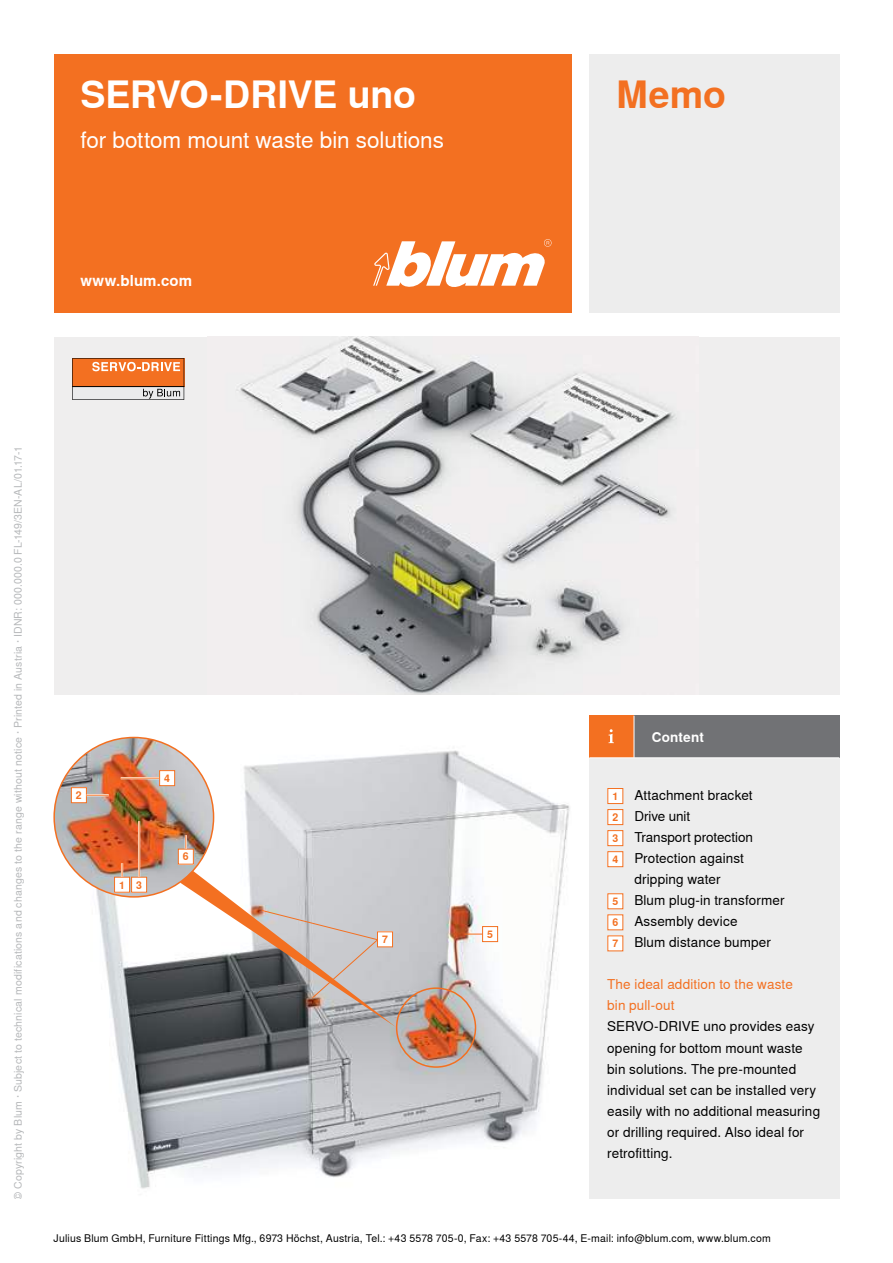
<style>
.page{position:relative;width:893px;height:1263px;background:#fff}
.page>*{position:absolute;margin:0;border:0;box-sizing:border-box;transform-origin:0 0}
.t1{font:700 37.5px "Nimbus Sans Global";letter-spacing:-.005em;color:#fff}
.t2{font:700 37.5px "Nimbus Sans Global";color:#f37021}
.t3{font:22.5px "Nimbus Sans Global";letter-spacing:-.005em;color:#fff}
.t4{font:700 15px "Nimbus Sans Global";letter-spacing:.01em;color:#fff}
.t5{font:13.5px/21px "Nimbus Sans Global";letter-spacing:.01em;color:#000}
.t6{font:13.5px/21px "Nimbus Sans Global";letter-spacing:.01em;color:#f37021}
.t7{font:700 13.5px "Nimbus Sans Global";letter-spacing:.01em;color:#fff}
.t8{font:10.5px "Nimbus Sans Global";letter-spacing:.02em;color:#b6b8ba}
.t9{font:10.5px "Nimbus Sans Global";letter-spacing:.02em;color:#000}
.t10{font:700 10.5px/21px "Nimbus Sans Global";color:#f37021;text-align:justify}
</style>
<div class="page">
<div style="left:589px;top:758px;width:250px;height:442px;background:#ebebec"></div>
<div style="left:54px;top:337px;width:785px;height:358px;background:#efeeee"></div>
<img style="left:237px;top:337px;width:440px;height:358px">
<div style="left:634px;top:716px;width:205px;height:42px;background:#717275"></div>
<div style="left:589px;top:716px;width:45px;height:42px;background:#f37021"></div>
<svg style="left:608px;top:729px;width:6px;height:14px"></svg>
<div style="left:589px;top:54px;width:250px;height:259px;background:#ebebec"></div>
<div style="left:54px;top:54px;width:517px;height:259px;background:#f37021"></div>
<svg style="left:373px;top:239px;width:178px;height:48px"></svg>
<img style="left:55px;top:737px;width:515px;height:452px">
<img style="left:54px;top:737px;width:160px;height:160px;border-radius:80px">
<svg style="left:72px;top:358px;width:112px;height:42px"></svg>
<div style="left:483px;top:926px;width:15px;height:15px;background:#fff"></div>
<div style="left:482px;top:926px;width:16px;height:16px;border:1px solid #f37021"></div>
<svg style="left:464px;top:934px;width:18px;height:1px"></svg>
<div style="left:71px;top:788px;width:15px;height:15px;background:#fff"></div>
<div style="left:71px;top:787px;width:16px;height:16px;border:1px solid #f37021"></div>
<hr style="left:87px;top:794px;width:22px;height:2px;background:#fff">
<svg style="left:87px;top:795px;width:22px;height:1px"></svg>
<div style="left:160px;top:771px;width:15px;height:15px;background:#fff"></div>
<div style="left:159px;top:770px;width:16px;height:16px;border:1px solid #f37021"></div>
<hr style="left:121px;top:777px;width:38px;height:2px;background:#fff">
<hr style="left:121px;top:778px;width:38px;height:1px;background:#f37021">
<div style="left:115px;top:877px;width:15px;height:15px;background:#fff"></div>
<div style="left:114px;top:877px;width:16px;height:15px;border:1px solid #f37021"></div>
<svg style="left:121px;top:863px;width:2px;height:14px"></svg>
<div style="left:132px;top:877px;width:15px;height:15px;background:#fff"></div>
<div style="left:131px;top:877px;width:16px;height:15px;border:1px solid #f37021"></div>
<hr style="left:138px;top:821px;width:2px;height:56px;background:#fff">
<hr style="left:139px;top:821px;width:1px;height:56px;background:#f37021">
<svg style="left:180px;top:871px;width:216px;height:156px"></svg>
<div style="left:396px;top:987px;width:80px;height:81px;border:2px solid #f37021;border-radius:50%"></div>
<div style="left:178px;top:849px;width:15px;height:15px;background:#fff"></div>
<div style="left:178px;top:849px;width:16px;height:15px;border:1px solid #f37021"></div>
<svg style="left:185px;top:835px;width:2px;height:14px"></svg>
<div style="left:608px;top:788px;width:15px;height:15px;background:#fff"></div>
<div style="left:607px;top:788px;width:16px;height:16px;border:1px solid #f37021"></div>
<div style="left:608px;top:809px;width:15px;height:16px;background:#fff"></div>
<div style="left:607px;top:809px;width:16px;height:16px;border:1px solid #f37021"></div>
<div style="left:608px;top:831px;width:15px;height:15px;background:#fff"></div>
<div style="left:607px;top:830px;width:16px;height:16px;border:1px solid #f37021"></div>
<div style="left:608px;top:852px;width:15px;height:15px;background:#fff"></div>
<div style="left:607px;top:851px;width:16px;height:16px;border:1px solid #f37021"></div>
<div style="left:608px;top:894px;width:15px;height:15px;background:#fff"></div>
<div style="left:607px;top:893px;width:16px;height:16px;border:1px solid #f37021"></div>
<div style="left:608px;top:936px;width:15px;height:15px;background:#fff"></div>
<div style="left:608px;top:915px;width:15px;height:15px;background:#fff"></div>
<hr style="left:634px;top:716px;width:1px;height:42px;background:#fff">
<hr style="left:589px;top:757px;width:250px;height:1px;background:#fff">
<h1 class="t1" style="left:80px;top:73px;width:337px">SERVO-DRIVE uno</h1>
<h2 class="t3" style="left:80px;top:128px;width:365px">for bottom mount waste bin solutions</h2>
<p class="t4" style="left:80px;top:272px;width:113px">www.blum.com</p>
<h1 class="t2" style="left:616px;top:73px;width:111px">Memo</h1>
<p class="t8" style="left:12px;top:1200px;width:755px;rotate:-90deg">© Copyright by Blum · Subject to technical modifications and changes to the range without notice · Printed in Austria · IDNR: 000.000.0 FL-149/3EN-AL/01.17-1</p>
<p class="t10" style="left:76px;top:785px;width:7px">2</p>
<p class="t10" style="left:164px;top:768px;width:7px">4</p>
<p class="t10" style="left:119px;top:874px;width:24px">1 3</p>
<p class="t10" style="left:183px;top:846px;width:7px">6</p>
<p class="t10" style="left:382px;top:929px;width:7px">7</p>
<p class="t10" style="left:487px;top:924px;width:7px">5</p>
<p class="t7" style="left:652px;top:729px;width:53px">Content</p>
<p class="t10" style="left:612px;top:786px;width:7px">1<br>2<br>3<br>4</p>
<p class="t10" style="left:612px;top:891px;width:7px">5</p>
<p class="t10" style="left:612px;top:933px;width:7px">7</p>
<p class="t10" style="left:612px;top:912px;width:7px">6</p>
<p class="t5" style="left:634px;top:785px;width:152px">Attachment bracket<br>Drive unit<br>Transport protection<br>Protection against dripping water<br>Blum plug-in transformer<br>Assembly device<br>Blum distance bumper</p>
<p class="t6" style="left:607px;top:974px;width:187px">The ideal addition to the waste bin pull-out</p>
<p class="t5" style="left:607px;top:1016px;width:214px">SERVO-DRIVE uno provides easy opening for bottom mount waste bin solutions. The pre-mounted individual set can be installed very easily with no additional measuring or drilling required. Also ideal for retrofitting.</p>
<p class="t9" style="left:54px;top:1232px;width:719px">Julius Blum GmbH, Furniture Fittings Mfg., 6973 Höchst, Austria, Tel.: +43 5578 705-0, Fax: +43 5578 705-44, E-mail: info@blum.com, www.blum.com</p>
</div>
